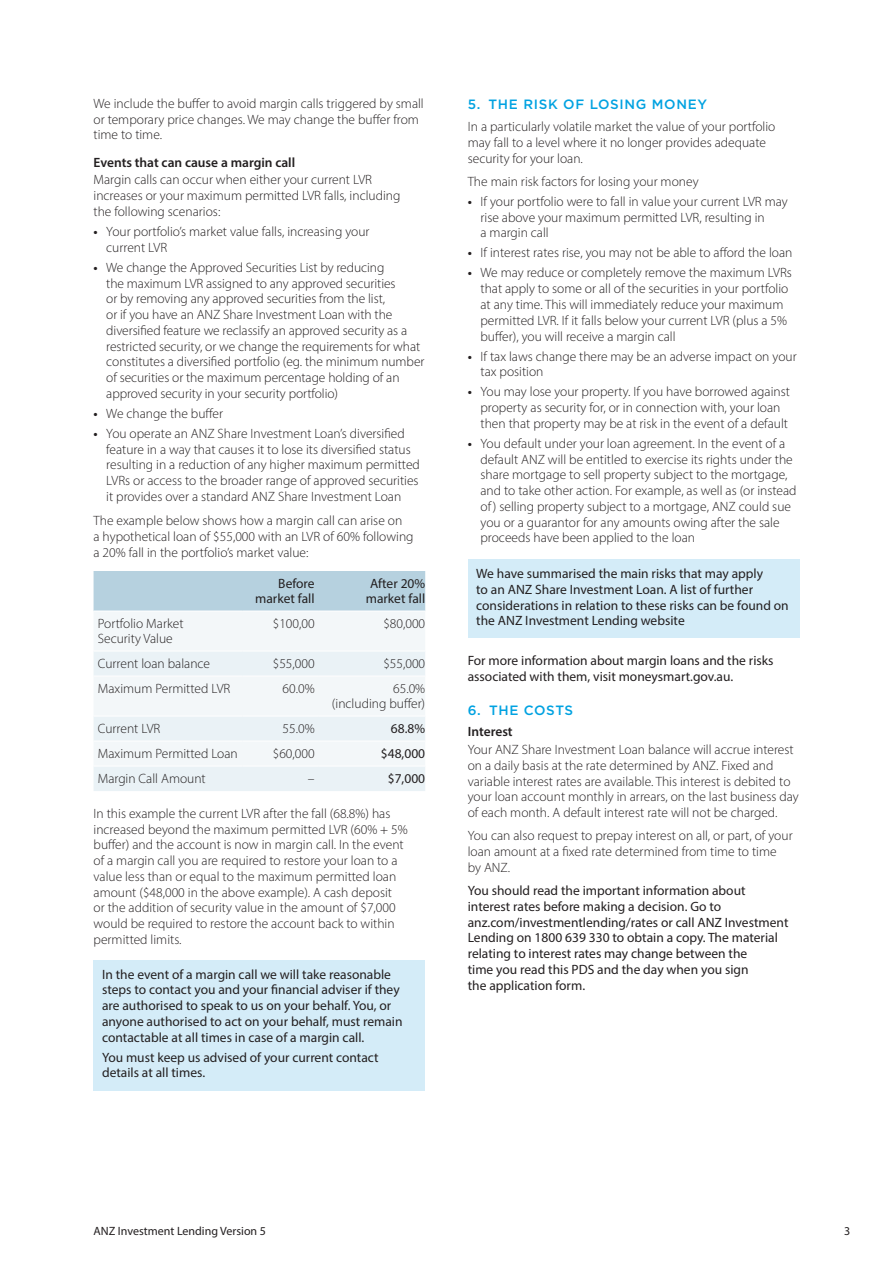
<style>
.page{position:relative;width:893px;height:1263px;background:#fff}
.page>*{position:absolute;margin:0;border:0;box-sizing:border-box;transform-origin:0 0}
.t1{font:300 13.5px/15.8px "Myriad Pro";color:#231f20}
.t2{font:13.5px/15.8px "Myriad Pro";color:#231f20}
.t3{font:600 13.5px "Myriad Pro";color:#231f20}
.t4{font:500 13.5px "Gotham";letter-spacing:.05em;color:#00a2e1}
.t5{font:12px "Myriad Pro";color:#231f20}
.s1{font-weight:600}
</style>
<div class="page">
<div style="left:94px;top:571px;width:331px;height:40px;background:#b6d1df"></div>
<div style="left:94px;top:612px;width:331px;height:38px;background:#f3f7f9"></div>
<svg style="left:94px;top:652px;width:331px;height:139px;fill:#eaf2f6"></svg>
<hr style="left:94px;top:676px;width:148px;height:1px;background:#fff">
<hr style="left:242px;top:676px;width:77px;height:1px;background:#fff">
<hr style="left:319px;top:676px;width:106px;height:1px;background:#fff">
<hr style="left:94px;top:716px;width:148px;height:1px;background:#fff">
<hr style="left:242px;top:716px;width:77px;height:1px;background:#fff">
<hr style="left:319px;top:716px;width:106px;height:1px;background:#fff">
<hr style="left:94px;top:741px;width:148px;height:1px;background:#fff">
<hr style="left:242px;top:741px;width:77px;height:1px;background:#fff">
<hr style="left:319px;top:741px;width:106px;height:1px;background:#fff">
<hr style="left:94px;top:766px;width:148px;height:1px;background:#fff">
<hr style="left:242px;top:766px;width:77px;height:1px;background:#fff">
<hr style="left:319px;top:766px;width:106px;height:1px;background:#fff">
<div style="left:94px;top:960px;width:331px;height:130px;background:#d4ecf8"></div>
<div style="left:468px;top:559px;width:331px;height:79px;background:#d4ecf8"></div>
<p class="t1" style="left:94px;top:95px;width:332px">We include the buffer to avoid margin calls triggered by small or temporary price changes. We may change the buffer from time to time.</p>
<p class="t3" style="left:94px;top:153px;width:203px">Events that can cause a margin call</p>
<p class="t1" style="left:94px;top:172px;width:308px">Margin calls can occur when either your current LVR increases or your maximum permitted LVR falls, including the following scenarios:</p>
<p class="t1" style="left:106px;top:223px;width:265px;text-indent:-13px"><span class="s1">•</span> Your portfolio’s market value falls, increasing your current LVR</p>
<p class="t1" style="left:106px;top:259px;width:320px;text-indent:-13px"><span class="s1">•</span> We change the Approved Securities List by reducing<br>the maximum LVR assigned to any approved securities<br>or by removing any approved securities from the list,<br>or if you have an ANZ Share Investment Loan with the diversified feature we reclassify an approved security as a restricted security, or we change the requirements for what constitutes a diversified portfolio (eg. the minimum number of securities or the maximum percentage holding of an approved security in your security portfolio)</p>
<p class="t1" style="left:94px;top:405px;width:131px"><span class="s1">•</span> We change the buffer</p>
<p class="t1" style="left:106px;top:425px;width:315px;text-indent:-13px"><span class="s1">•</span> You operate an ANZ Share Investment Loan’s diversified feature in a way that causes it to lose its diversified status resulting in a reduction of any higher maximum permitted LVRs or access to the broader range of approved securities it provides over a standard ANZ Share Investment Loan</p>
<p class="t1" style="left:94px;top:513px;width:321px">The example below shows how a margin call can arise on<br>a hypothetical loan of $55,000 with an LVR of 60% following a 20% fall in the portfolio’s market value:</p>
<p class="t2" style="left:255px;top:575px;width:61px;line-height:15px;text-align:right">Before market fall</p>
<p class="t2" style="left:366px;top:575px;width:61px;line-height:15px;text-align:center">After 20% market fall</p>
<p class="t1" style="left:98px;top:615px;width:87px;line-height:15px">Portfolio Market<br>Security Value</p>
<p class="t1" style="left:273px;top:615px;width:43px">$100,00</p>
<p class="t1" style="left:383px;top:615px;width:43px">$80,000</p>
<p class="t1" style="left:98px;top:655px;width:114px">Current loan balance</p>
<p class="t1" style="left:273px;top:655px;width:43px">$55,000</p>
<p class="t1" style="left:383px;top:655px;width:43px">$55,000</p>
<p class="t1" style="left:98px;top:680px;width:134px">Maximum Permitted LVR</p>
<p class="t1" style="left:283px;top:680px;width:34px">60.0%</p>
<p class="t1" style="left:332px;top:680px;width:95px;line-height:15px;text-align:right">65.0%<br>(including buffer)</p>
<p class="t1" style="left:98px;top:720px;width:64px">Current LVR</p>
<p class="t1" style="left:283px;top:720px;width:34px">55.0%</p>
<p class="t2" style="left:391px;top:720px;width:36px">68.8%</p>
<p class="t1" style="left:98px;top:745px;width:141px">Maximum Permitted Loan</p>
<p class="t1" style="left:273px;top:745px;width:43px">$60,000</p>
<p class="t2" style="left:381px;top:745px;width:46px">$48,000</p>
<p class="t1" style="left:98px;top:770px;width:110px">Margin Call Amount</p>
<p class="t1" style="left:308px;top:770px;width:8px">–</p>
<p class="t2" style="left:388px;top:770px;width:39px">$7,000</p>
<p class="t1" style="left:94px;top:805px;width:316px">In this example the current LVR after the fall (68.8%) has increased beyond the maximum permitted LVR (60% + 5% buffer) and the account is now in margin call. In the event of a margin call you are required to restore your loan to a value less than or equal to the maximum permitted loan amount ($48,000 in the above example). A cash deposit<br>or the addition of security value in the amount of $7,000 would be required to restore the account back to within permitted limits.</p>
<p class="t2" style="left:102px;top:966px;width:302px">In the event of a margin call we will take reasonable steps to contact you and your financial adviser if they are authorised to speak to us on your behalf. You, or anyone authorised to act on your behalf, must remain contactable at all times in case of a margin call.</p>
<p class="t2" style="left:102px;top:1049px;width:278px">You must keep us advised of your current contact details at all times.</p>
<p class="t4" style="left:468px;top:97px;width:241px">5. THE RISK OF LOSING MONEY</p>
<p class="t1" style="left:468px;top:119px;width:309px">In a particularly volatile market the value of your portfolio may fall to a level where it no longer provides adequate security for your loan.</p>
<p class="t1" style="left:468px;top:173px;width:232px">The main risk factors for losing your money</p>
<p class="t1" style="left:480px;top:193px;width:309px;text-indent:-13px"><span class="s1">•</span> If your portfolio were to fall in value your current LVR may rise above your maximum permitted LVR, resulting in<br>a margin call</p>
<p class="t1" style="left:468px;top:245px;width:326px"><span class="s1">•</span> If interest rates rise, you may not be able to afford the loan</p>
<p class="t1" style="left:480px;top:265px;width:313px;text-indent:-13px"><span class="s1">•</span> We may reduce or completely remove the maximum LVRs that apply to some or all of the securities in your portfolio at any time. This will immediately reduce your maximum permitted LVR. If it falls below your current LVR (plus a 5% buffer), you will receive a margin call</p>
<p class="t1" style="left:480px;top:348px;width:318px;text-indent:-13px"><span class="s1">•</span> If tax laws change there may be an adverse impact on your tax position</p>
<p class="t1" style="left:480px;top:384px;width:311px;text-indent:-13px"><span class="s1">•</span> You may lose your property. If you have borrowed against property as security for, or in connection with, your loan then that property may be at risk in the event of a default</p>
<p class="t1" style="left:480px;top:435px;width:318px;text-indent:-13px"><span class="s1">•</span> You default under your loan agreement. In the event of a default ANZ will be entitled to exercise its rights under the share mortgage to sell property subject to the mortgage, and to take other action. For example, as well as (or instead of ) selling property subject to a mortgage, ANZ could sue you or a guarantor for any amounts owing after the sale proceeds have been applied to the loan</p>
<p class="t2" style="left:476px;top:565px;width:314px">We have summarised the main risks that may apply<br>to an ANZ Share Investment Loan. A list of further considerations in relation to these risks can be found on the ANZ Investment Lending website</p>
<p class="t2" style="left:468px;top:652px;width:307px">For more information about margin loans and the risks associated with them, visit moneysmart.gov.au.</p>
<p class="t4" style="left:468px;top:703px;width:107px">6. THE COSTS</p>
<p class="t3" style="left:468px;top:723px;width:46px">Interest</p>
<p class="t1" style="left:468px;top:742px;width:332px">Your ANZ Share Investment Loan balance will accrue interest on a daily basis at the rate determined by ANZ. Fixed and variable interest rates are available. This interest is debited to your loan account monthly in arrears, on the last business day of each month. A default interest rate will not be charged.</p>
<p class="t1" style="left:468px;top:828px;width:326px">You can also request to prepay interest on all, or part, of your loan amount at a fixed rate determined from time to time by ANZ.</p>
<p class="t2" style="left:468px;top:882px;width:322px">You should read the important information about interest rates before making a decision. Go to anz.com/investmentlending/rates or call ANZ Investment Lending on 1800 639 330 to obtain a copy. The material relating to interest rates may change between the<br>time you read this PDS and the day when you sign<br>the application form.</p>
<p class="t5" style="left:94px;top:1223px;width:174px">ANZ Investment Lending Version 5</p>
<p class="t5" style="left:844px;top:1223px;width:8px">3</p>
</div>
